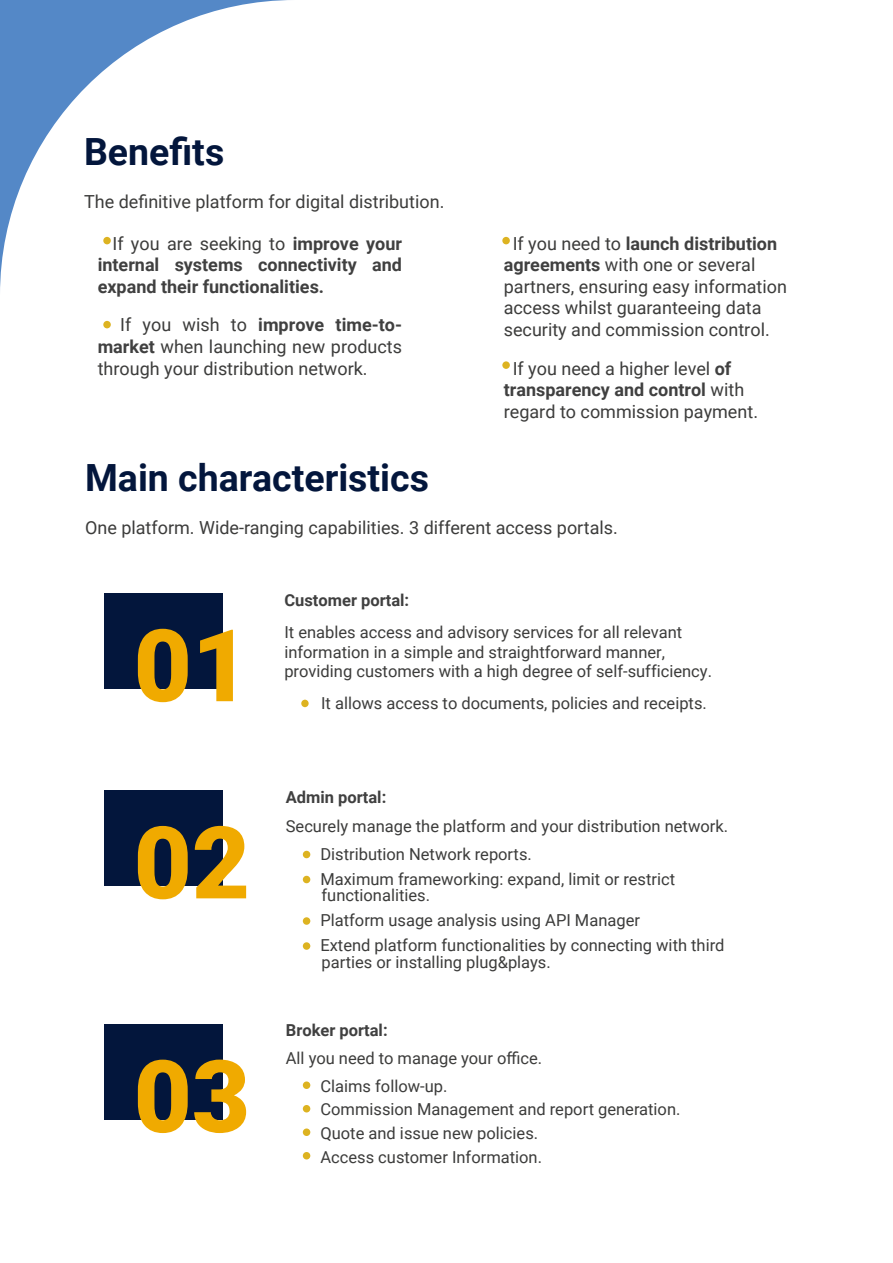
<style>
.page{position:relative;width:893px;height:1263px;background:#fff}
.page>*{position:absolute;margin:0;border:0;box-sizing:border-box;transform-origin:0 0}
.t1{font:900 100.5px/197.1px "Roboto";color:#f0aa00}
.t2{font:700 37.5px "Roboto";color:#03163c}
.t3{font:18px/21.6px "Roboto";color:#3c3c3b}
.t4{font:700 18px/21.6px "Roboto";color:#404040;text-align:justify}
.t5{font:16.5px/25px "Roboto";color:#3c3c3b}
.t6{font:700 16.5px "Roboto";color:#404040}
.s1{font-weight:400;color:#3c3c3b}
.s2{font-weight:700;color:#404040}
.s3{color:#404040}
</style>
<div class="page">
<svg style="left:0;top:0;width:288px;height:288px"></svg>
<div style="left:303px;top:851px;width:7px;height:7px;background:#ddb321;border-radius:50%"></div>
<div style="left:303px;top:876px;width:7px;height:7px;background:#ddb321;border-radius:50%"></div>
<div style="left:303px;top:917px;width:7px;height:8px;background:#ddb321;border-radius:50%"></div>
<div style="left:303px;top:942px;width:7px;height:8px;background:#ddb321;border-radius:50%"></div>
<div style="left:303px;top:1081px;width:7px;height:8px;background:#ddb321;border-radius:50%"></div>
<div style="left:303px;top:1105px;width:7px;height:7px;background:#ddb321;border-radius:50%"></div>
<div style="left:303px;top:1128px;width:7px;height:8px;background:#ddb321;border-radius:50%"></div>
<div style="left:303px;top:1152px;width:7px;height:7px;background:#ddb321;border-radius:50%"></div>
<div style="left:105px;top:593px;width:118px;height:95px;background:#03163c"></div>
<div style="left:105px;top:790px;width:118px;height:96px;background:#03163c"></div>
<div style="left:105px;top:1024px;width:118px;height:95px;background:#03163c"></div>
<div style="left:301px;top:700px;width:8px;height:7px;background:#ddb321;border-radius:50%"></div>
<div style="left:103px;top:321px;width:8px;height:7px;background:#ddb321;border-radius:50%"></div>
<div style="left:95px;top:240px;width:7px;height:7px;background:#fff;border-radius:50%"></div>
<div style="left:103px;top:237px;width:8px;height:7px;background:#ddb321;border-radius:50%"></div>
<div style="left:502px;top:237px;width:8px;height:7px;background:#ddb321;border-radius:50%"></div>
<div style="left:502px;top:361px;width:8px;height:8px;background:#ddb321;border-radius:50%"></div>
<h2 class="t2" style="left:84px;top:126px;width:142px">Benefits</h2>
<p class="t3" style="left:84px;top:190px;width:362px">The definitive platform for digital distribution.</p>
<p class="t4" style="left:98px;top:232px;width:306px;text-indent:15px"><span class="s1">If you are seeking to</span> improve your internal systems connectivity and expand their functionalities.</p>
<p class="t3" style="left:98px;top:313px;width:306px;text-align:justify;text-indent:23px">If you wish to <span class="s2">improve time-to&shy;market</span> when launching new products through your distribution network.</p>
<p class="t3" style="left:504px;top:232px;width:285px;text-indent:9px">If you need to <span class="s2">launch distribution agreements</span> <span class="s3">w</span>ith one or several partners, ensuring easy information access whilst guaranteeing data security and commission control.</p>
<p class="t3" style="left:504px;top:357px;width:256px;text-indent:9px">If you need a higher level <span class="s2">of transparency and control</span> with regard to commission payment.</p>
<h2 class="t2" style="left:85px;top:451px;width:345px">Main characteristics</h2>
<p class="t3" style="left:85px;top:516px;width:534px">One platform. Wide-ranging capabilities. 3 different access portals.</p>
<h1 class="t1" style="left:134px;top:563px;width:118px">01<br>02</h1>
<h1 class="t1" style="left:134px;top:994px;width:118px">03</h1>
<p class="t6" style="left:284px;top:588px;width:126px">Customer portal:</p>
<p class="t5" style="left:284px;top:622px;width:429px;line-height:19.5px">It enables access and advisory services for all relevant information in a simple and straightforward manner, providing customers with a high degree of self-sufficiency.</p>
<p class="t5" style="left:321px;top:690px;width:387px">It allows access to documents, policies and receipts.</p>
<p class="t6" style="left:286px;top:785px;width:102px">Admin portal:</p>
<p class="t5" style="left:286px;top:813px;width:444px">Securely manage the platform and your distribution network.</p>
<p class="t5" style="left:320px;top:841px;width:356px">Distribution Network reports.<br>Maximum frameworking: expand, limit or restrict</p>
<p class="t5" style="left:320px;top:882px;width:405px">functionalities.<br>Platform usage analysis using API Manager<br>Extend platform functionalities by connecting with third</p>
<p class="t5" style="left:322px;top:949px;width:231px">parties or installing plug&amp;plays.</p>
<p class="t6" style="left:286px;top:1019px;width:103px">Broker portal:</p>
<p class="t5" style="left:320px;top:1044px;width:223px;line-height:27.8px;text-indent:-35px">All you need to manage your office.<br>Claims follow-up.</p>
<p class="t5" style="left:320px;top:1097px;width:362px;line-height:23.5px">Commission Management and report generation.<br>Quote and issue new policies.<br>Access customer Information.</p>
</div>
